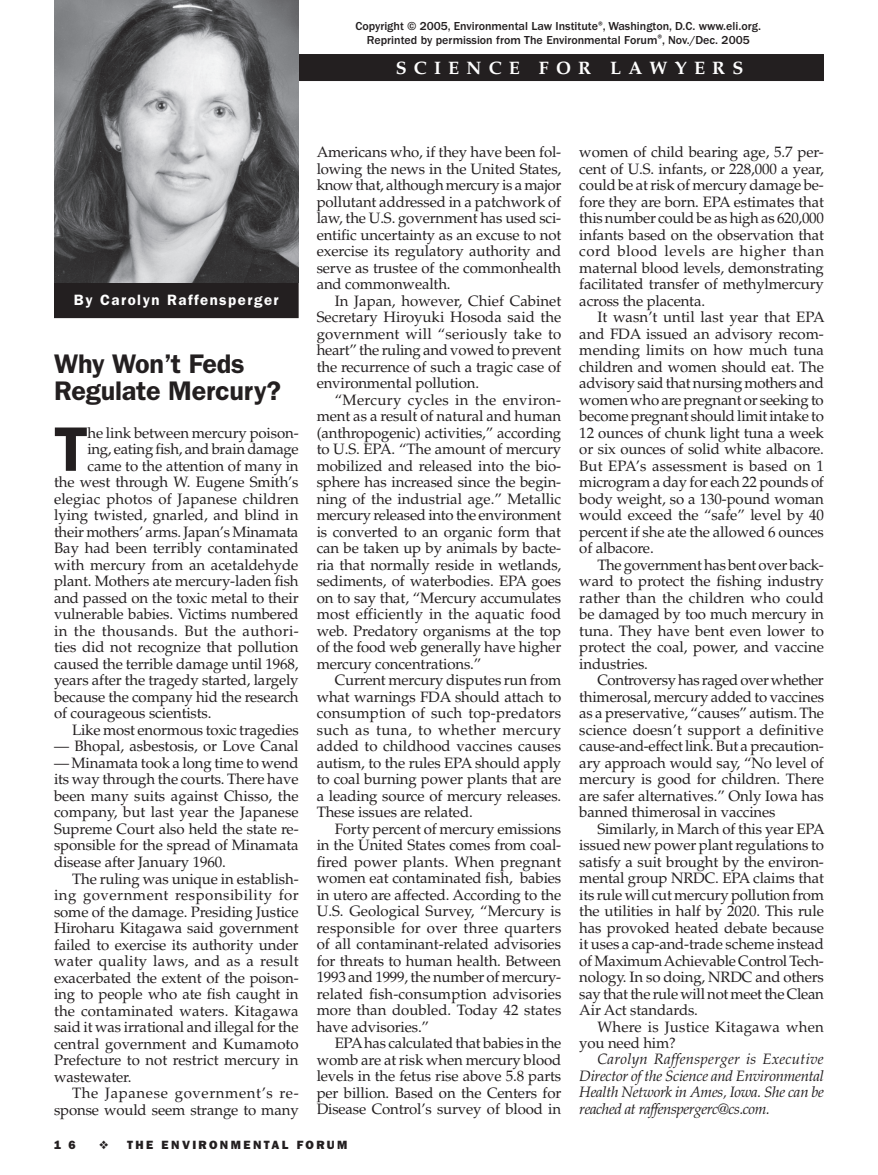
<style>
.page{position:relative;width:878px;height:1175px;background:#fff}
.page>*{position:absolute;margin:0;border:0;box-sizing:border-box;transform-origin:0 0}
.t1{font:600 63.15px "Franklin Gothic";color:#231f20}
.t2{font:600 27px/27px "Franklin Gothic";letter-spacing:-.01em;color:#231f20}
.t3{font:700 18px "Palatino";letter-spacing:.4em;color:#fff}
.t4{font:15px/16.5px "Palatino";letter-spacing:-.01em;color:#231f20;text-align:justify}
.t5{font:italic 15px/16.5px "Palatino";letter-spacing:-.03em;color:#231f20;text-align:justify}
.t6{font:15px/16.5px "Palatino";letter-spacing:.01em;color:#231f20}
.t7{font:15px "Palatino";letter-spacing:.025em;color:#231f20}
.t8{font:600 15px "Franklin Gothic";letter-spacing:.1em;color:#fff}
.t9{font:500 12px/13.5px "Franklin Gothic";color:#231f20;text-align:center}
.t10{font:800 12px "Franklin Gothic";letter-spacing:.2em;color:#231f20}
</style>
<div class="page">
<div style="left:118px;top:55px;width:705px;height:25px;background:#231f20"></div>
<div style="left:117px;top:54px;width:707px;height:27px;border:2px solid #231f20"></div>
<div style="left:55px;top:283px;width:243px;height:34px;background:#231f20"></div>
<div style="left:54px;top:282px;width:244px;height:36px;border:2px solid #231f20"></div>
<img style="left:54px;top:0;width:244px;height:283px">
<p class="t9" style="left:355px;top:19px;width:407px">Copyright © 2005, Environmental Law Institute<sup>®</sup>, Washington, D.C. www.eli.org.<br>Reprinted by permission from The Environmental Forum<sup>®</sup>, Nov./Dec. 2005</p>
<p class="t3" style="left:395px;top:57px;width:349px">SCIENCE FOR LAWYERS</p>
<p class="t8" style="left:74px;top:291px;width:206px">By Carolyn Raffensperger</p>
<h2 class="t2" style="left:54px;top:350px;width:229px">Why Won’t Feds<br>Regulate Mercury?</h2>
<h1 class="t1" style="left:54px;top:412px;width:36px">T</h1>
<p class="t4" style="left:87px;top:425px;width:213px">he link between mercury poison-</p>
<p class="t4" style="left:87px;top:441px;width:213px">ing, eating fish, and brain damage</p>
<p class="t4" style="left:87px;top:458px;width:213px">came to the attention of many in</p>
<p class="t4" style="left:54px;top:474px;width:246px">the west through W. Eugene Smith’s</p>
<p class="t6" style="left:54px;top:491px;width:246px">elegiac photos of Japanese children</p>
<p class="t4" style="left:54px;top:507px;width:246px">lying twisted, gnarled, and blind in</p>
<p class="t4" style="left:54px;top:524px;width:246px">their mothers’ arms. Japan’s Minamata</p>
<p class="t4" style="left:54px;top:540px;width:246px">Bay had been terribly contaminated</p>
<p class="t4" style="left:54px;top:557px;width:246px">with mercury from an acetaldehyde</p>
<p class="t4" style="left:54px;top:573px;width:246px">plant. Mothers ate mercury-laden fish</p>
<p class="t4" style="left:54px;top:590px;width:246px">and passed on the toxic metal to their</p>
<p class="t4" style="left:54px;top:606px;width:246px">vulnerable babies. Victims numbered</p>
<p class="t7" style="left:54px;top:622px;width:246px">in the thousands. But the authori-</p>
<p class="t4" style="left:54px;top:639px;width:246px">ties did not recognize that pollution</p>
<p class="t4" style="left:54px;top:656px;width:246px">caused the terrible damage until 1968,</p>
<p class="t4" style="left:54px;top:672px;width:246px">years after the tragedy started, largely</p>
<p class="t4" style="left:54px;top:689px;width:246px">because the company hid the research</p>
<p class="t4" style="left:54px;top:705px;width:159px">of courageous scientists.</p>
<p class="t4" style="left:72px;top:722px;width:228px">Like most enormous toxic tragedies</p>
<p class="t4" style="left:54px;top:738px;width:246px">— Bhopal, asbestosis, or Love Canal</p>
<p class="t4" style="left:54px;top:755px;width:246px">— Minamata took a long time to wend its way through the courts. There have been many suits against Chisso, the company, but last year the Japanese Supreme Court also held the state re&shy;sponsible for the spread of Minamata disease after January 1960.</p>
<p class="t4" style="left:54px;top:870px;width:246px;text-indent:18px">The ruling was unique in establish&shy;ing government responsibility for some of the damage. Presiding Justice Hiroharu Kitagawa said government failed to exercise its authority under water quality laws, and as a result exacerbated the extent of the poison&shy;ing to people who ate fish caught in the contaminated waters. Kitagawa said it was irrational and illegal for the central government and Kumamoto Prefecture to not restrict mercury in wastewater.</p>
<p class="t4" style="left:54px;top:1085px;width:246px;text-align:right">The Japanese government’s re&shy;sponse would seem strange to many</p>
<p class="t4" style="left:316px;top:144px;width:246px">Americans who, if they have been fol&shy;lowing the news in the United States, know that, although mercury is a major pollutant addressed in a patchwork of law, the U.S. government has used sci&shy;entific uncertainty as an excuse to not exercise its regulatory authority and serve as trustee of the commonhealth and commonwealth.</p>
<p class="t4" style="left:317px;top:292px;width:246px;text-indent:18px">In Japan, however, Chief Cabinet Secretary Hiroyuki Hosoda said the government will “seriously take to heart” the ruling and vowed to prevent the recurrence of such a tragic case of environmental pollution.</p>
<p class="t4" style="left:316px;top:391px;width:246px;text-indent:18px">“Mercury cycles in the environ&shy;ment as a result of natural and human (anthropogenic) activities,” according to U.S. EPA. “The amount of mercury mobilized and released into the bio&shy;sphere has increased since the begin&shy;ning of the industrial age.” Metallic mercury released into the environment is converted to an organic form that can be taken up by animals by bacte&shy;ria that normally reside in wetlands, sediments, of waterbodies. EPA goes on to say that, “Mercury accumulates most efficiently in the aquatic food web. Predatory organisms at the top of the food web generally have higher mercury concentrations.”</p>
<p class="t4" style="left:316px;top:672px;width:246px;text-indent:18px">Current mercury disputes run from what warnings FDA should attach to consumption of such top-predators such as tuna, to whether mercury added to childhood vaccines causes autism, to the rules EPA should apply to coal burning power plants that are a leading source of mercury releases.<br>These issues are related.</p>
<p class="t4" style="left:316px;top:820px;width:246px;text-indent:18px">Forty percent of mercury emissions in the United States comes from coal&shy;fired power plants. When pregnant women eat contaminated fish, babies in utero are affected. According to the U.S. Geological Survey, “Mercury is responsible for over three quarters of all contaminant-related advisories for threats to human health. Between 1993 and 1999, the number of mercury&shy;related fish-consumption advisories more than doubled. Today 42 states have advisories.”</p>
<p class="t4" style="left:316px;top:1035px;width:246px;text-indent:18px">EPA has calculated that babies in the womb are at risk when mercury blood levels in the fetus rise above 5.8 parts per billion. Based on the Centers for Disease Control’s survey of blood in</p>
<p class="t4" style="left:579px;top:144px;width:246px">women of child bearing age, 5.7 per&shy;cent of U.S. infants, or 228,000 a year, could be at risk of mercury damage be&shy;fore they are born. EPA estimates that this number could be as high as 620,000 infants based on the observation that cord blood levels are higher than maternal blood levels, demonstrating facilitated transfer of methylmercury across the placenta.</p>
<p class="t4" style="left:579px;top:309px;width:247px;text-indent:18px">It wasn’t until last year that EPA and FDA issued an advisory recom&shy;mending limits on how much tuna children and women should eat. The advisory said that nursing mothers and women who are pregnant or seeking to become pregnant should limit intake to 12 ounces of chunk light tuna a week or six ounces of solid white albacore.<br>But EPA’s assessment is based on 1 microgram a day for each 22 pounds of body weight, so a 130-pound woman would exceed the “safe” level by 40 percent if she ate the allowed 6 ounces of albacore.</p>
<p class="t4" style="left:579px;top:556px;width:246px;text-indent:18px">The government has bent over back&shy;ward to protect the fishing industry rather than the children who could be damaged by too much mercury in tuna. They have bent even lower to protect the coal, power, and vaccine industries.</p>
<p class="t4" style="left:579px;top:672px;width:246px;text-indent:18px">Controversy has raged over whether thimerosal, mercury added to vaccines as a preservative, “causes” autism. The science doesn’t support a definitive cause-and-effect link. But a precaution&shy;ary approach would say, “No level of mercury is good for children. There are safer alternatives.” Only Iowa has banned thimerosal in vaccines</p>
<p class="t4" style="left:579px;top:820px;width:247px;text-indent:18px">Similarly, in March of this year EPA issued new power plant regulations to satisfy a suit brought by the environ&shy;mental group NRDC. EPA claims that its rule will cut mercury pollution from the utilities in half by 2020. This rule has provoked heated debate because it uses a cap-and-trade scheme instead of Maximum Achievable Control Tech&shy;nology. In so doing, NRDC and others say that the rule will not meet the Clean Air Act standards.</p>
<p class="t6" style="left:579px;top:1018px;width:246px;text-indent:18px">Where is Justice Kitagawa when you need him?</p>
<p class="t5" style="left:579px;top:1051px;width:246px;text-indent:18px">Carolyn Raffensperger is Executive Director of the Science and Environmental Health Network in Ames, Iowa. She can be reached at raffenspergerc@cs.com.</p>
<p class="t10" style="left:54px;top:1138px;width:23px">1 6</p>
<p class="t10" style="left:99px;top:1138px;width:250px">❖ THE ENVIRONMENTAL FORUM</p>
</div>
